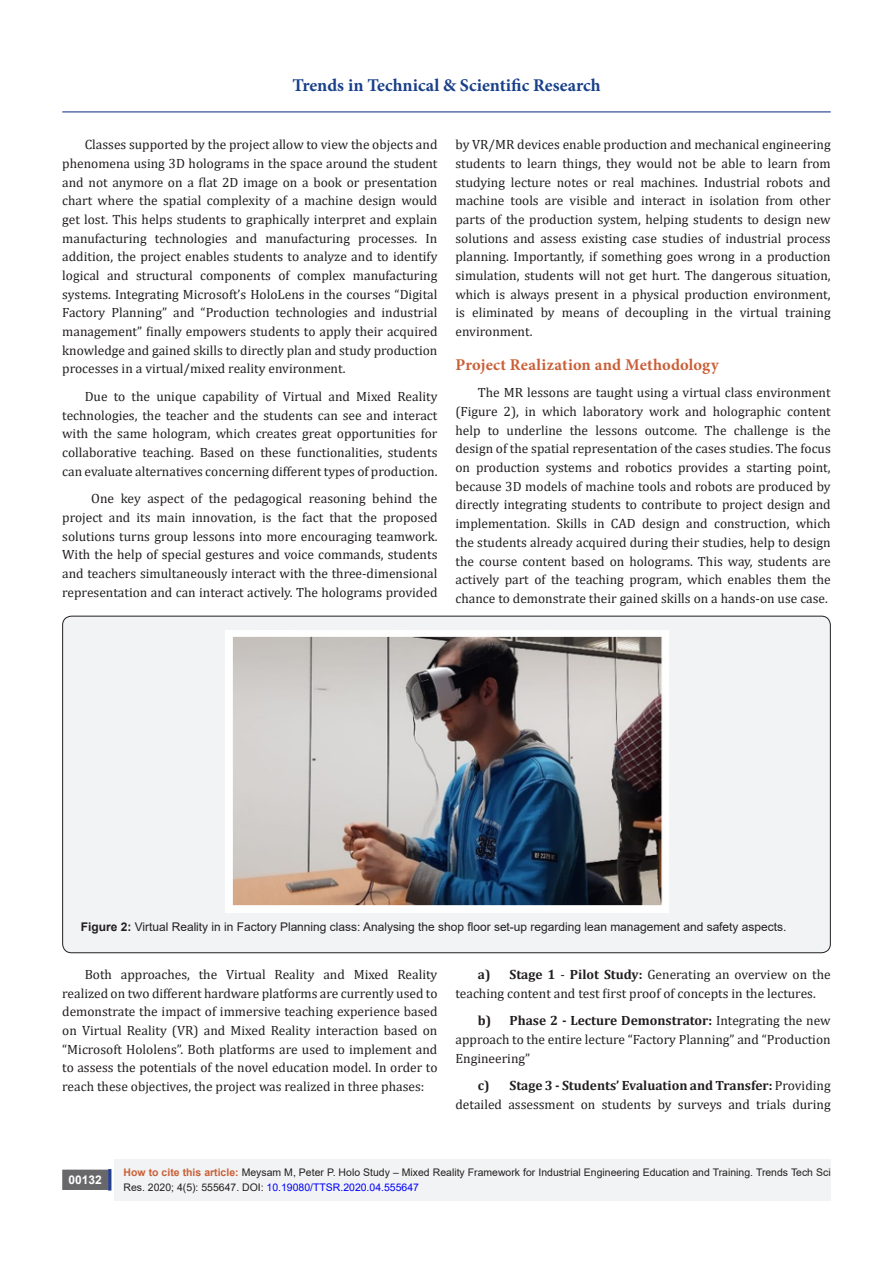
<style>
.page{position:relative;width:893px;height:1263px;background:#fff}
.page>*{position:absolute;margin:0;border:0;box-sizing:border-box;transform-origin:0 0}
.t1{font:700 18px "Minion Pro";color:#183f89}
.t2{font:700 16.5px "Minion Pro";letter-spacing:.01em;color:#ca5f37}
.t3{font:13.5px/18.8px "Cambria";color:#231f20;text-align:justify}
.t4{font:12px "Arial";color:#231f20}
.t5{font:700 12px "Arial";color:#fff}
.t6{font:10.5px/15px "Arial";color:#231f20}
.s1{font-weight:700}
.s2{font-weight:700;color:#ca5f37}
.s3{color:#00f}
</style>
<div class="page">
<div style="left:115px;top:1159px;width:716px;height:41px;background:#f2f3f4"></div>
<div style="left:63px;top:1170px;width:44px;height:19px;background:#68676a"></div>
<div style="left:62px;top:1169px;width:46px;height:21px;border:2px solid #68676a"></div>
<div style="left:108px;top:1169px;width:3px;height:21px;background:#253f8e;border:2px solid #253f8e"></div>
<hr style="left:62px;top:111px;width:769px;height:1px;background:#253f8e">
<div style="left:63px;top:616px;width:767px;height:337px;background:#f2f3f4;border-radius:9px"></div>
<img style="left:226px;top:631px;width:442px;height:282px">
<h1 class="t1" style="left:292px;top:72px;width:310px">Trends in Technical &amp; Scientific Research</h1>
<p class="t3" style="left:62px;top:135px;width:377px;text-indent:22px">Classes supported by the project allow to view the objects and phenomena using 3D holograms in the space around the student and not anymore on a flat 2D image on a book or presentation chart where the spatial complexity of a machine design would get lost. This helps students to graphically interpret and explain manufacturing technologies and manufacturing processes. In addition, the project enables students to analyze and to identify logical and structural components of complex manufacturing systems. Integrating Microsoft’s HoloLens in the courses “Digital Factory Planning” and “Production technologies and industrial management” finally empowers students to apply their acquired knowledge and gained skills to directly plan and study production processes in a virtual/mixed reality environment.</p>
<p class="t3" style="left:62px;top:387px;width:377px;text-indent:22px">Due to the unique capability of Virtual and Mixed Reality technologies, the teacher and the students can see and interact with the same hologram, which creates great opportunities for collaborative teaching. Based on these functionalities, students can evaluate alternatives concerning different types of production.</p>
<p class="t3" style="left:62px;top:489px;width:377px;text-indent:29px">One key aspect of the pedagogical reasoning behind the project and its main innovation, is the fact that the proposed solutions turns group lessons into more encouraging teamwork.<br>With the help of special gestures and voice commands, students and teachers simultaneously interact with the three-dimensional representation and can interact actively. The holograms provided</p>
<p class="t3" style="left:455px;top:135px;width:377px">by VR/MR devices enable production and mechanical engineering students to learn things, they would not be able to learn from studying lecture notes or real machines. Industrial robots and machine tools are visible and interact in isolation from other parts of the production system, helping students to design new solutions and assess existing case studies of industrial process planning. Importantly, if something goes wrong in a production simulation, students will not get hurt. The dangerous situation, which is always present in a physical production environment, is eliminated by means of decoupling in the virtual training environment.</p>
<p class="t2" style="left:455px;top:353px;width:265px">Project Realization and Methodology</p>
<p class="t3" style="left:455px;top:383px;width:377px;text-indent:22px">The MR lessons are taught using a virtual class environment (Figure 2), in which laboratory work and holographic content help to underline the lessons outcome. The challenge is the design of the spatial representation of the cases studies. The focus on production systems and robotics provides a starting point, because 3D models of machine tools and robots are produced by directly integrating students to contribute to project design and implementation. Skills in CAD design and construction, which the students already acquired during their studies, help to design the course content based on holograms. This way, students are actively part of the teaching program, which enables them the chance to demonstrate their gained skills on a hands-on use case.</p>
<p class="t4" style="left:81px;top:918px;width:707px"><span class="s1">Figure 2:</span> Virtual Reality in in Factory Planning class: Analysing the shop floor set-up regarding lean management and safety aspects.</p>
<p class="t3" style="left:62px;top:965px;width:377px;text-indent:22px">Both approaches, the Virtual Reality and Mixed Reality realized on two different hardware platforms are currently used to demonstrate the impact of immersive teaching experience based on Virtual Reality (VR) and Mixed Reality interaction based on “Microsoft Hololens”. Both platforms are used to implement and to assess the potentials of the novel education model. In order to reach these objectives, the project was realized in three phases:</p>
<p class="t3" style="left:455px;top:965px;width:377px;text-indent:22px"><span class="s1">a) Stage 1</span> - <span class="s1">Pilot Study:</span> Generating an overview on the teaching content and test first proof of concepts in the lectures.</p>
<p class="t3" style="left:455px;top:1011px;width:377px;text-indent:22px"><span class="s1">b) Phase 2 - Lecture Demonstrator:</span> Integrating the new approach to the entire lecture “Factory Planning” and “Production Engineering”</p>
<p class="t3" style="left:455px;top:1076px;width:377px;text-align:right"><span class="s1">c) Stage 3 - Students’ Evaluation and Transfer:</span> Providing detailed assessment on students by surveys and trials during</p>
<p class="t5" style="left:68px;top:1171px;width:35px">00132</p>
<p class="t6" style="left:124px;top:1165px;width:709px"><span class="s2">How to cite this article:</span> Meysam M, Peter P. Holo Study – Mixed Reality Framework for Industrial Engineering Education and Training. Trends Tech Sci<br>Res. 2020; 4(5): 555647. DOI: <span class="s3">10.19080/TTSR.2020.04.555647</span></p>
</div>
